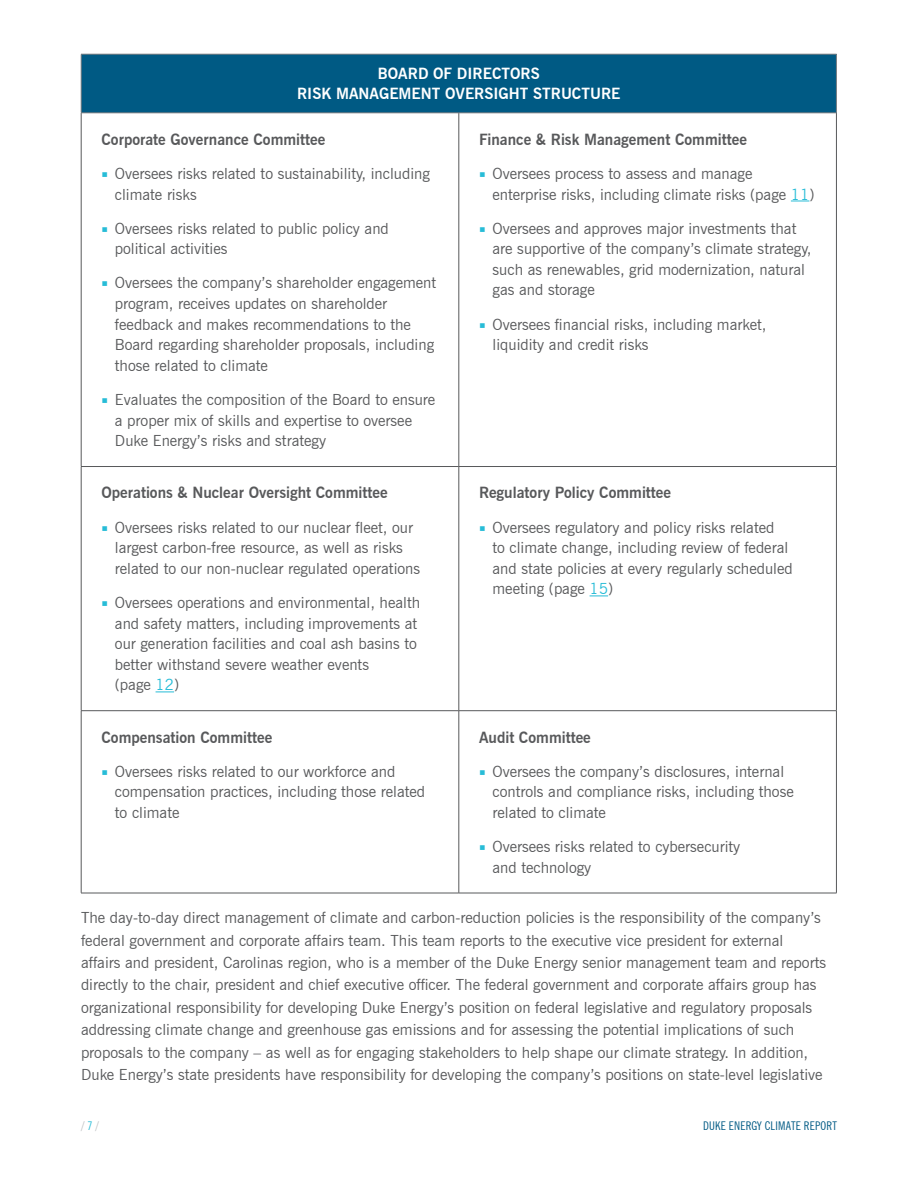
<style>
.page{position:relative;width:918px;height:1188px;background:#fff}
.page>*{position:absolute;margin:0;border:0;box-sizing:border-box;transform-origin:0 0}
.t1{font:15.3px/20.5px "News Gothic BT";color:#58595b}
.t2{font:700 15.3px "News Gothic BT";color:#58595b}
.t3{font:700 15.3px/20.1px "News Gothic BT";color:#fff;text-align:center}
.t4{font:condensed 12px "News Gothic BT";letter-spacing:.02em;color:#005a84}
.t5{font:condensed 12px "News Gothic BT";color:#bcbec0}
.s1{color:#27bcd7}
</style>
<div class="page">
<div style="left:81px;top:54px;width:755px;height:59px;background:#005a84"></div>
<hr style="left:81px;top:113px;width:1px;height:353px;background:#58595b">
<hr style="left:459px;top:113px;width:1px;height:353px;background:#58595b">
<hr style="left:836px;top:113px;width:1px;height:353px;background:#58595b">
<hr style="left:81px;top:466px;width:378px;height:1px;background:#58595b">
<hr style="left:81px;top:467px;width:1px;height:244px;background:#58595b">
<hr style="left:459px;top:466px;width:378px;height:1px;background:#58595b">
<hr style="left:459px;top:467px;width:1px;height:244px;background:#58595b">
<hr style="left:836px;top:467px;width:1px;height:244px;background:#58595b">
<hr style="left:81px;top:710px;width:378px;height:1px;background:#58595b">
<hr style="left:81px;top:711px;width:1px;height:182px;background:#58595b">
<hr style="left:459px;top:710px;width:378px;height:1px;background:#58595b">
<hr style="left:459px;top:711px;width:1px;height:182px;background:#58595b">
<hr style="left:836px;top:711px;width:1px;height:182px;background:#58595b">
<hr style="left:81px;top:893px;width:378px;height:1px;background:#58595b">
<hr style="left:459px;top:893px;width:378px;height:1px;background:#58595b">
<hr style="left:81px;top:54px;width:378px;height:1px;background:#808285">
<hr style="left:81px;top:54px;width:1px;height:59px;background:#808285">
<hr style="left:459px;top:54px;width:378px;height:1px;background:#808285">
<hr style="left:836px;top:54px;width:1px;height:59px;background:#808285">
<hr style="left:81px;top:113px;width:378px;height:1px;background:#808285">
<hr style="left:459px;top:113px;width:378px;height:1px;background:#808285">
<svg style="left:791px;top:201px;width:18px;height:1px"></svg>
<svg style="left:156px;top:692px;width:18px;height:1px"></svg>
<svg style="left:590px;top:596px;width:18px;height:1px"></svg>
<p class="t3" style="left:297px;top:64px;width:325px">BOARD OF DIRECTORS<br>RISK MANAGEMENT OVERSIGHT STRUCTURE</p>
<p class="t2" style="left:101px;top:130px;width:225px">Corporate Governance Committee</p>
<p class="t1" style="left:115px;top:163px;width:316px">Oversees risks related to sustainability, including climate risks</p>
<p class="t1" style="left:115px;top:218px;width:275px">Oversees risks related to public policy and political activities</p>
<p class="t1" style="left:115px;top:273px;width:323px">Oversees the company’s shareholder engagement program, receives updates on shareholder feedback and makes recommendations to the Board regarding shareholder proposals, including those related to climate</p>
<p class="t1" style="left:115px;top:389px;width:322px">Evaluates the composition of the Board to ensure a proper mix of skills and expertise to oversee<br>Duke Energy’s risks and strategy</p>
<p class="t2" style="left:479px;top:130px;width:269px">Finance &amp; Risk Management Committee</p>
<p class="t1" style="left:493px;top:163px;width:323px">Oversees process to assess and manage enterprise risks, including climate risks (page <span class="s1">11</span>)</p>
<p class="t1" style="left:493px;top:218px;width:320px">Oversees and approves major investments that are supportive of the company’s climate strategy, such as renewables, grid modernization, natural gas and storage</p>
<p class="t1" style="left:493px;top:314px;width:275px">Oversees financial risks, including market, liquidity and credit risks</p>
<p class="t2" style="left:101px;top:484px;width:288px">Operations &amp; Nuclear Oversight Committee</p>
<p class="t1" style="left:115px;top:517px;width:307px">Oversees risks related to our nuclear fleet, our largest carbon-free resource, as well as risks related to our non-nuclear regulated operations</p>
<p class="t1" style="left:115px;top:592px;width:307px">Oversees operations and environmental, health and safety matters, including improvements at our generation facilities and coal ash basins to better withstand severe weather events<br>(page <span class="s1">12</span>)</p>
<p class="t2" style="left:479px;top:484px;width:194px">Regulatory Policy Committee</p>
<p class="t1" style="left:493px;top:517px;width:302px">Oversees regulatory and policy risks related<br>to climate change, including review of federal and state policies at every regularly scheduled meeting (page <span class="s1">15</span>)</p>
<p class="t2" style="left:101px;top:728px;width:172px">Compensation Committee</p>
<p class="t1" style="left:115px;top:761px;width:312px">Oversees risks related to our workforce and compensation practices, including those related to climate</p>
<p class="t2" style="left:479px;top:728px;width:113px">Audit Committee</p>
<p class="t1" style="left:493px;top:761px;width:303px">Oversees the company’s disclosures, internal controls and compliance risks, including those related to climate</p>
<p class="t1" style="left:493px;top:836px;width:249px">Oversees risks related to cybersecurity and technology</p>
<p class="t1" style="left:81px;top:906px;width:747px;line-height:22.4px">The day-to-day direct management of climate and carbon-reduction policies is the responsibility of the company’s federal government and corporate affairs team. This team reports to the executive vice president for external affairs and president, Carolinas region, who is a member of the Duke Energy senior management team and reports directly to the chair, president and chief executive officer. The federal government and corporate affairs group has organizational responsibility for developing Duke Energy’s position on federal legislative and regulatory proposals addressing climate change and greenhouse gas emissions and for assessing the potential implications of such proposals to the company – as well as for engaging stakeholders to help shape our climate strategy. In addition, Duke Energy’s state presidents have responsibility for developing the company’s positions on state-level legislative</p>
<p class="t5" style="left:81px;top:1118px;width:19px">/ <span class="s1">7</span> /</p>
<p class="t4" style="left:703px;top:1118px;width:135px">DUKE ENERGY CLIMATE REPORT</p>
</div>
